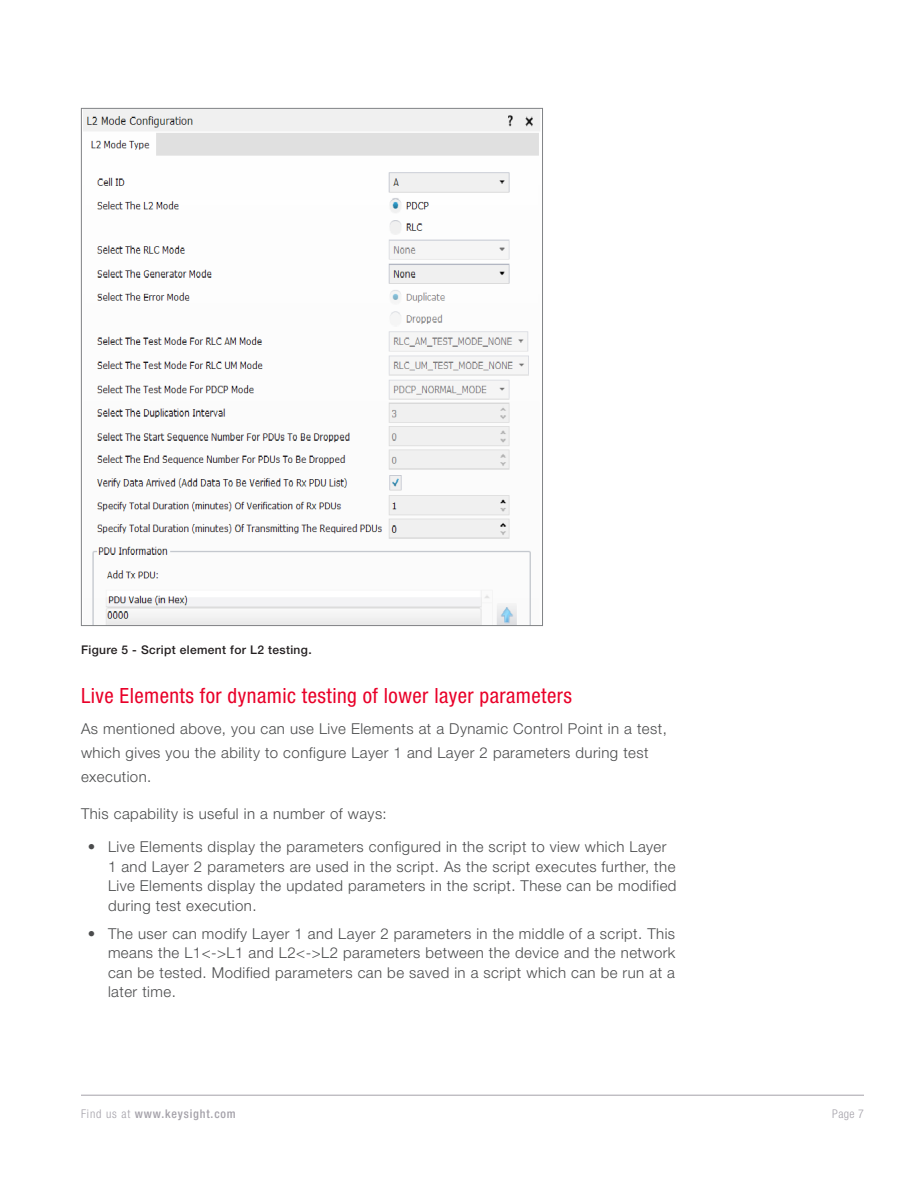
<style>
.page{position:relative;width:918px;height:1188px;background:#fff}
.page>*{position:absolute;margin:0;border:0;box-sizing:border-box;transform-origin:0 0}
.KT_-_Header_2{font:condensed 21px "Helvetica Neue LT Std";letter-spacing:.02em;color:#e90029}
.KT_-_Body_Text{font:300 15px/19.5px "Helvetica Neue LT Std";letter-spacing:.03em;color:#4b4c4d}
.KT_-_Figure_Captions{font:500 12px "Helvetica Neue LT Std";letter-spacing:.03em;color:#231f20}
.t1{font:500 condensed 12px "Helvetica Neue LT Std";letter-spacing:.07em;color:#a4a1a9}
.t2{font:300 condensed 12px "Helvetica Neue LT Std";color:#a4a1a9}
.s1{font-weight:300}
</style>
<div class="page">
<hr style="left:81px;top:1095px;width:783px;height:1px;background:#a4a1a9">
<img style="left:83px;top:110px;width:457px;height:514px">
<p class="KT_-_Figure_Captions" style="left:81px;top:643px;width:232px">Figure 5 - Script element for L2 testing.</p>
<p class="KT_-_Header_2" style="left:81px;top:683px;width:493px">Live Elements for dynamic testing of lower layer parameters</p>
<p class="KT_-_Body_Text" style="left:81px;top:716px;width:587px;line-height:24px">As mentioned above, you can use Live Elements at a Dynamic Control Point in a test, which gives you the ability to configure Layer 1 and Layer 2 parameters during test execution.</p>
<p class="KT_-_Body_Text" style="left:81px;top:804px;width:307px">This capability is useful in a number of ways:</p>
<p class="KT_-_Body_Text" style="left:108px;top:837px;width:570px;text-indent:-20px">• Live Elements display the parameters configured in the script to view which Layer 1 and Layer 2 parameters are used in the script. As the script executes further, the Live Elements display the updated parameters in the script. These can be modified during test execution.</p>
<p class="KT_-_Body_Text" style="left:108px;top:923px;width:569px;text-align:justify;text-indent:-20px">• The user can modify Layer 1 and Layer 2 parameters in the middle of a script. This means the L1&lt;-&gt;L1 and L2&lt;-&gt;L2 parameters between the device and the network can be tested. Modified parameters can be saved in a script which can be run at a later time.</p>
<p class="t1" style="left:81px;top:1106px;width:156px"><span class="s1">Find us at</span> www.keysight.com</p>
<p class="t2" style="left:832px;top:1107px;width:33px">Page 7</p>
</div>
